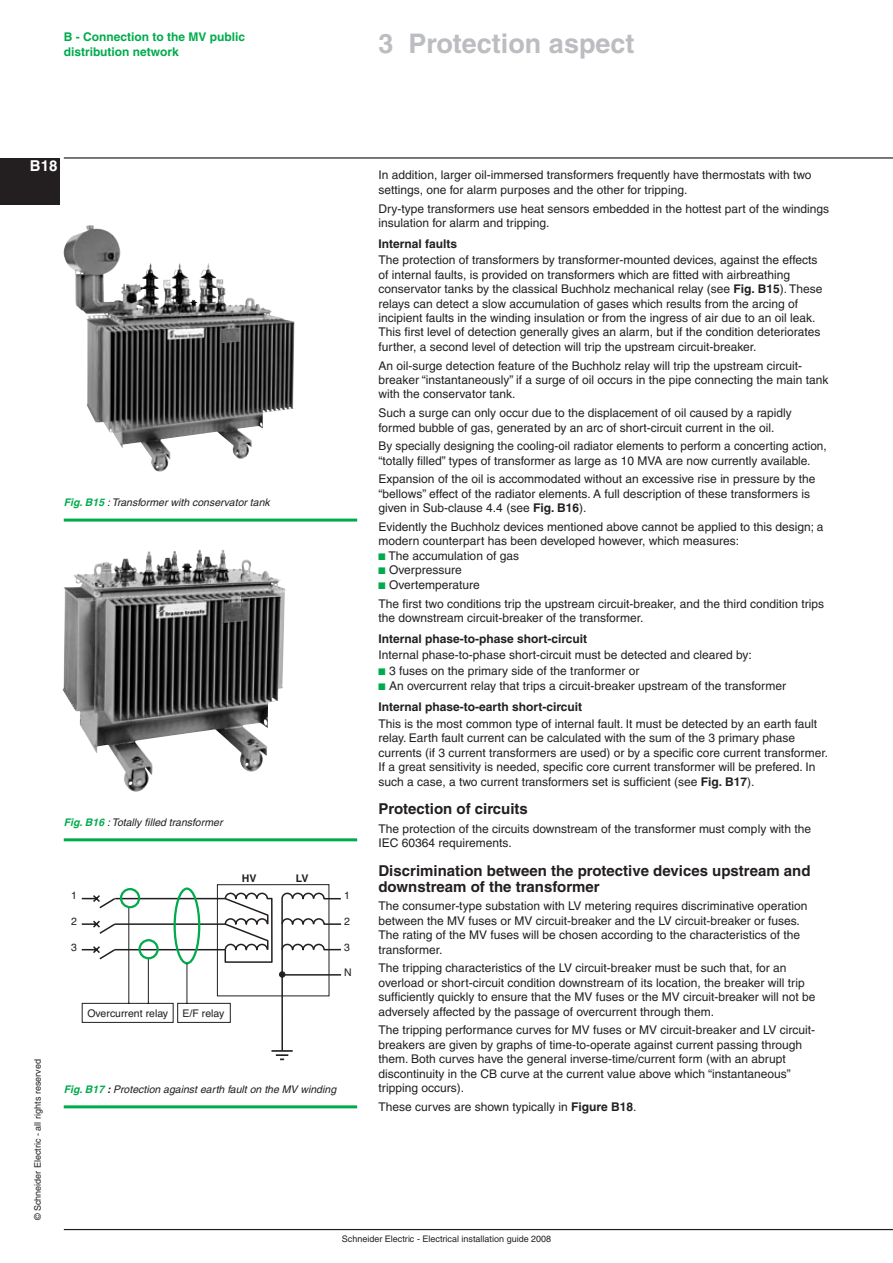
<style>
.page{position:relative;width:893px;height:1263px;background:#fff}
.page>*{position:absolute;margin:0;border:0;box-sizing:border-box;transform-origin:0 0}
.t1{font:700 27px "Helvetica";color:#bcbdc0}
.t2{font:700 15px/15.8px "Helvetica";color:#231f20}
.t3{font:700 15px "Helvetica";color:#fff}
.t4{font:12px/14.4px "Helvetica";color:#231f20}
.t5{font:700 12px "Helvetica";color:#231f20}
.t6{font:700 12px/14.4px "Helvetica";color:#00ab4d}
.t7{font:italic 10.5px "Helvetica";color:#231f20}
.t8{font:10.5px "Helvetica";color:#231f20}
.t9{font:700 10.5px "Helvetica";color:#231f20}
.t10{font:9px "Helvetica";color:#231f20}
.s1{font-weight:700;color:#00ab4d}
.s2{font-weight:700}
.s3{font-family:"Graph Sch";color:#00ab4d}
</style>
<div class="page">
<hr style="left:64px;top:1229px;width:829px;height:1px;background:#231f20">
<hr style="left:64px;top:157px;width:829px;height:2px;background:#231f20">
<div style="left:0;top:159px;width:60px;height:46px;background:#231f20"></div>
<hr style="left:64px;top:838px;width:293px;height:3px;background:#00ab4d">
<hr style="left:64px;top:519px;width:293px;height:3px;background:#00ab4d">
<hr style="left:64px;top:1105px;width:293px;height:3px;background:#00ab4d">
<svg style="left:81px;top:887px;width:261px;height:173px"></svg>
<svg style="left:63px;top:225px;width:232px;height:247px"></svg>
<img style="left:90px;top:225px;width:114px;height:82px">
<img style="left:62px;top:550px;width:224px;height:242px">
<p class="t6" style="left:64px;top:30px;width:183px">B - Connection to the MV public distribution network</p>
<h1 class="t1" style="left:378px;top:27px;width:258px">3 Protection aspect</h1>
<p class="t3" style="left:30px;top:157px;width:29px">B18</p>
<p class="t7" style="left:64px;top:496px;width:208px"><span class="s1">Fig. B15</span> : Transformer with conservator tank</p>
<p class="t10" style="left:33px;top:1220px;width:162px;rotate:-90deg">© Schneider Electric - all rights reserved</p>
<p class="t7" style="left:64px;top:816px;width:160px"><span class="s1">Fig. B16</span> : Totally filled transformer</p>
<p class="t8" style="left:71px;top:888px;width:7px">1</p>
<p class="t8" style="left:71px;top:914px;width:7px">2</p>
<p class="t8" style="left:71px;top:940px;width:7px">3</p>
<p class="t9" style="left:242px;top:871px;width:16px">HV</p>
<p class="t9" style="left:296px;top:871px;width:14px">LV</p>
<p class="t8" style="left:87px;top:1006px;width:82px">Overcurrent relay</p>
<p class="t8" style="left:183px;top:1006px;width:43px">E/F relay</p>
<p class="t8" style="left:344px;top:888px;width:7px">1</p>
<p class="t8" style="left:344px;top:914px;width:7px">2</p>
<p class="t8" style="left:344px;top:940px;width:7px">3</p>
<p class="t8" style="left:344px;top:965px;width:9px">N</p>
<p class="t7" style="left:64px;top:1083px;width:274px"><span class="s1">Fig. B17</span> <span class="s2">:</span> Protection against earth fault on the MV winding</p>
<p class="t4" style="left:379px;top:168px;width:435px">In addition, larger oil-immersed transformers frequently have thermostats with two settings, one for alarm purposes and the other for tripping.</p>
<p class="t4" style="left:379px;top:201px;width:452px">Dry-type transformers use heat sensors embedded in the hottest part of the windings insulation for alarm and tripping.</p>
<p class="t5" style="left:378px;top:236px;width:80px">Internal faults</p>
<p class="t4" style="left:379px;top:253px;width:445px">The protection of transformers by transformer-mounted devices, against the effects of internal faults, is provided on transformers which are fitted with airbreathing conservator tanks by the classical Buchholz mechanical relay (see <span class="s2">Fig. B15</span>). These relays can detect a slow accumulation of gases which results from the arcing of incipient faults in the winding insulation or from the ingress of air due to an oil leak.<br>This first level of detection generally gives an alarm, but if the condition deteriorates further, a second level of detection will trip the upstream circuit-breaker.</p>
<p class="t4" style="left:379px;top:358px;width:451px">An oil-surge detection feature of the Buchholz relay will trip the upstream circuit&shy;breaker “instantaneously” if a surge of oil occurs in the pipe connecting the main tank with the conservator tank.</p>
<p class="t4" style="left:379px;top:406px;width:415px">Such a surge can only occur due to the displacement of oil caused by a rapidly formed bubble of gas, generated by an arc of short-circuit current in the oil.</p>
<p class="t4" style="left:379px;top:439px;width:450px">By specially designing the cooling-oil radiator elements to perform a concerting action, “totally filled” types of transformer as large as 10 MVA are now currently available.</p>
<p class="t4" style="left:379px;top:472px;width:438px">Expansion of the oil is accommodated without an excessive rise in pressure by the “bellows” effect of the radiator elements. A full description of these transformers is given in Sub-clause 4.4 (see <span class="s2">Fig. B16</span>).</p>
<p class="t4" style="left:379px;top:519px;width:446px">Evidently the Buchholz devices mentioned above cannot be applied to this design; a modern counterpart has been developed however, which measures:<br><span class="s3">b</span> The accumulation of gas<br><span class="s3">b</span> Overpressure<br><span class="s3">b</span> Overtemperature</p>
<p class="t4" style="left:379px;top:596px;width:447px">The first two conditions trip the upstream circuit-breaker, and the third condition trips the downstream circuit-breaker of the transformer.</p>
<p class="t5" style="left:378px;top:631px;width:210px">Internal phase-to-phase short-circuit</p>
<p class="t4" style="left:379px;top:647px;width:409px;line-height:15.6px">Internal phase-to-phase short-circuit must be detected and cleared by:<br><span class="s3">b</span> 3 fuses on the primary side of the tranformer or<br><span class="s3">b</span> An overcurrent relay that trips a circuit-breaker upstream of the transformer</p>
<p class="t5" style="left:378px;top:700px;width:205px">Internal phase-to-earth short-circuit</p>
<p class="t4" style="left:379px;top:716px;width:451px">This is the most common type of internal fault. It must be detected by an earth fault relay. Earth fault current can be calculated with the sum of the 3 primary phase currents (if 3 current transformers are used) or by a specific core current transformer.<br>If a great sensitivity is needed, specific core current transformer will be prefered. In such a case, a two current transformers set is sufficient (see <span class="s2">Fig. B17</span>).</p>
<p class="t2" style="left:378px;top:801px;width:151px">Protection of circuits</p>
<p class="t4" style="left:379px;top:821px;width:434px">The protection of the circuits downstream of the transformer must comply with the<br>IEC 60364 requirements.</p>
<p class="t2" style="left:378px;top:862px;width:434px">Discrimination between the protective devices upstream and downstream of the transformer</p>
<p class="t4" style="left:379px;top:899px;width:430px">The consumer-type substation with LV metering requires discriminative operation between the MV fuses or MV circuit-breaker and the LV circuit-breaker or fuses.<br>The rating of the MV fuses will be chosen according to the characteristics of the transformer.</p>
<p class="t4" style="left:379px;top:961px;width:439px">The tripping characteristics of the LV circuit-breaker must be such that, for an overload or short-circuit condition downstream of its location, the breaker will trip sufficiently quickly to ensure that the MV fuses or the MV circuit-breaker will not be adversely affected by the passage of overcurrent through them.</p>
<p class="t4" style="left:379px;top:1023px;width:438px">The tripping performance curves for MV fuses or MV circuit-breaker and LV circuit&shy;breakers are given by graphs of time-to-operate against current passing through them. Both curves have the general inverse-time/current form (with an abrupt discontinuity in the CB curve at the current value above which “instantaneous” tripping occurs).</p>
<p class="t4" style="left:379px;top:1099px;width:259px">These curves are shown typically in <span class="s2">Figure B18</span>.</p>
<p class="t10" style="left:342px;top:1234px;width:211px">Schneider Electric - Electrical installation guide 2008</p>
</div>
